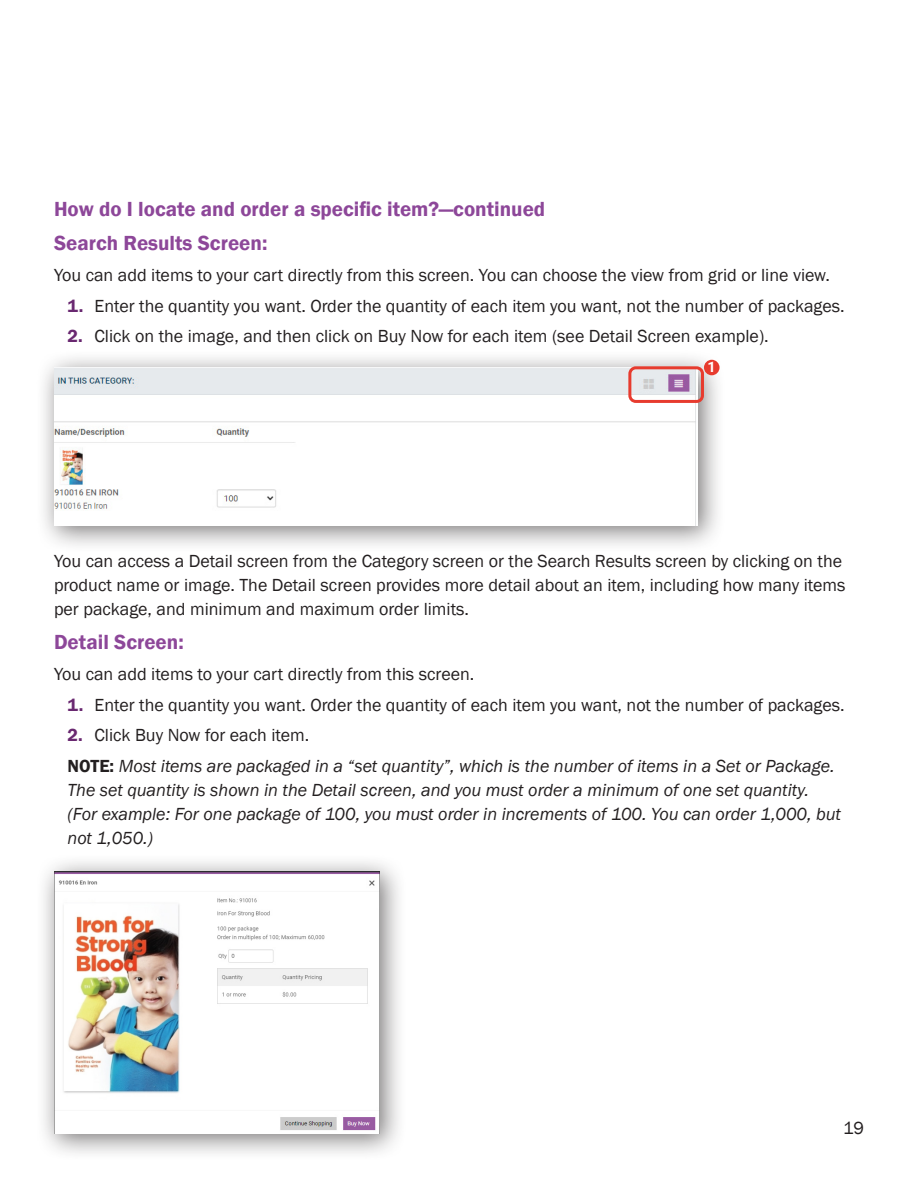
<style>
.page{position:relative;width:918px;height:1188px;background:#fff}
.page>*{position:absolute;margin:0;border:0;box-sizing:border-box;transform-origin:0 0}
.t1{font:600 21px "Franklin Gothic";color:#8d4799}
.t2{font:18px/24px "Franklin Gothic";color:#231f20}
.t3{font:italic 18px/24px "Franklin Gothic";color:#231f20}
.t4{font:700 14.4px "Roboto";color:#fff}
.s1{font-weight:600;color:#692870}
.s2{font-weight:600;font-style:normal}
</style>
<div class="page">
<div style="left:36px;top:854px;width:372px;height:307px;background:#231f20;opacity:.6"></div>
<img style="left:54px;top:871px;width:326px;height:263px">
<div style="left:36px;top:350px;width:690px;height:203px;background:#231f20;opacity:.6"></div>
<img style="left:54px;top:368px;width:644px;height:157px">
<div style="left:628px;top:366px;width:76px;height:37px;border:3px solid #e73b2e;border-radius:6px"></div>
<div style="left:704px;top:360px;width:16px;height:15px;background:#e73b2e;border-radius:50%"></div>
<h4 class="t1" style="left:54px;top:196px;width:493px">How do I locate and order a specific item?—continued</h4>
<h4 class="t1" style="left:54px;top:230px;width:215px">Search Results Screen:</h4>
<p class="t2" style="left:54px;top:263px;width:778px">You can add items to your cart directly from this screen. You can choose the view from grid or line view.</p>
<p class="t2" style="left:68px;top:294px;width:779px"><span class="s1">1.</span> Enter the quantity you want. Order the quantity of each item you want, not the number of packages.</p>
<p class="t2" style="left:68px;top:325px;width:703px"><span class="s1">2.</span> Click on the image, and then click on Buy Now for each item (see Detail Screen example).</p>
<p class="t4" style="left:707px;top:357px;width:10px">1</p>
<p class="t2" style="left:54px;top:549px;width:793px">You can access a Detail screen from the Category screen or the Search Results screen by clicking on the product name or image. The Detail screen provides more detail about an item, including how many items per package, and minimum and maximum order limits.</p>
<h4 class="t1" style="left:54px;top:629px;width:131px">Detail Screen:</h4>
<p class="t2" style="left:54px;top:662px;width:422px">You can add items to your cart directly from this screen.</p>
<p class="t2" style="left:68px;top:693px;width:779px"><span class="s1">1.</span> Enter the quantity you want. Order the quantity of each item you want, not the number of packages.</p>
<p class="t2" style="left:68px;top:724px;width:243px"><span class="s1">2.</span> Click Buy Now for each item.</p>
<p class="t3" style="left:68px;top:754px;width:775px"><span class="s2">NOTE:</span> Most items are packaged in a “set quantity”, which is the number of items in a Set or Package.<br>The set quantity is shown in the Detail screen, and you must order a minimum of one set quantity. (For example: For one package of 100, you must order in increments of 100. You can order 1,000, but not 1,050.)</p>
<p class="t2" style="left:843px;top:1116px;width:22px">19</p>
</div>
